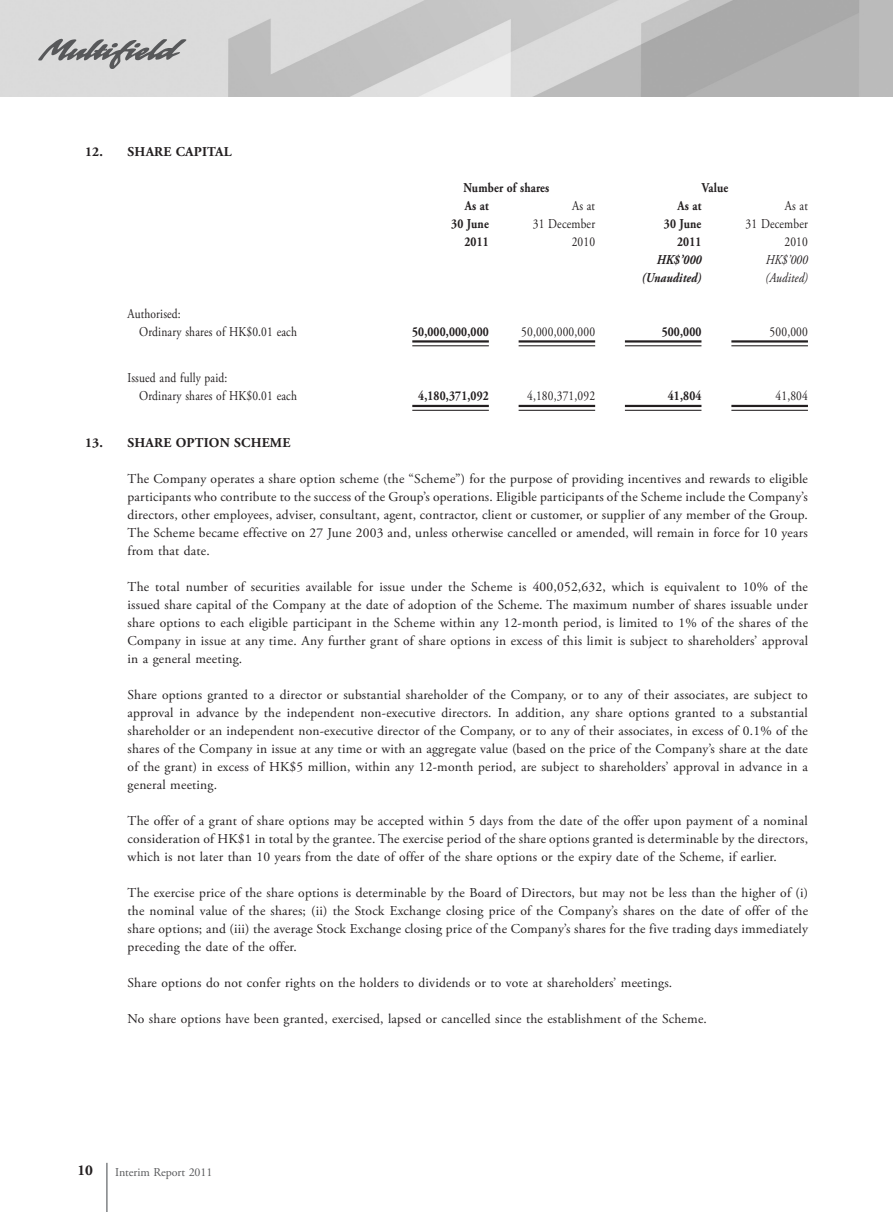
<style>
.page{position:relative;width:893px;height:1212px;background:#fff}
.page>*{position:absolute;margin:0;border:0;box-sizing:border-box;transform-origin:0 0}
.t1{font:700 15px "Adobe Garamond Pro";color:#231f20}
.t2{font:13.5px/18px "Adobe Garamond Pro";letter-spacing:.015em;color:#231f20;text-align:justify}
.t3{font:13.5px/18px "Adobe Garamond Pro";letter-spacing:.015em;color:#231f20;scale:.85 1}
.t4{font:700 13.5px "Adobe Garamond Pro";letter-spacing:.015em;color:#231f20;scale:.85 1}
.t5{font:700 13.5px "Adobe Garamond Pro";letter-spacing:.015em;color:#231f20}
.t6{font:italic 700 13.5px "Adobe Garamond Pro";letter-spacing:.015em;color:#231f20;scale:.85 1}
.t7{font:italic 13.5px "Adobe Garamond Pro";letter-spacing:.015em;color:#231f20;scale:.85 1}
.t8{font:12px "Adobe Garamond Pro";letter-spacing:-.005em;color:#57585a}
</style>
<div class="page">
<img style="left:0;top:0;width:893px;height:96px">
<svg style="left:38px;top:38px;width:149px;height:31px;background:#b0b1b1"></svg>
<hr style="left:106px;top:1163px;width:2px;height:49px;background:#808285">
<hr style="left:412px;top:340px;width:77px;height:3px;background:#231f20">
<hr style="left:412px;top:345px;width:77px;height:1px;background:#231f20">
<hr style="left:519px;top:340px;width:76px;height:3px;background:#231f20">
<hr style="left:519px;top:345px;width:76px;height:1px;background:#231f20">
<hr style="left:625px;top:340px;width:76px;height:3px;background:#231f20">
<hr style="left:625px;top:345px;width:76px;height:1px;background:#231f20">
<hr style="left:731px;top:340px;width:77px;height:3px;background:#231f20">
<hr style="left:731px;top:345px;width:77px;height:1px;background:#231f20">
<hr style="left:412px;top:405px;width:77px;height:2px;background:#231f20">
<hr style="left:412px;top:410px;width:77px;height:1px;background:#231f20">
<hr style="left:519px;top:405px;width:76px;height:2px;background:#231f20">
<hr style="left:519px;top:410px;width:76px;height:1px;background:#231f20">
<hr style="left:625px;top:405px;width:76px;height:2px;background:#231f20">
<hr style="left:625px;top:410px;width:76px;height:1px;background:#231f20">
<hr style="left:731px;top:405px;width:77px;height:2px;background:#231f20">
<hr style="left:731px;top:410px;width:77px;height:1px;background:#231f20">
<p class="t5" style="left:85px;top:144px;width:71px">12. Share</p>
<p class="t5" style="left:176px;top:144px;width:35px">capital</p>
<p class="t3" style="left:139px;top:305px;width:187px;text-indent:-12px">Authorised:<br>Ordinary shares of HK$0.01 each</p>
<p class="t3" style="left:139px;top:369px;width:187px;text-indent:-12px">Issued and fully paid:<br>Ordinary shares of HK$0.01 each</p>
<p class="t4" style="left:464px;top:180px;width:102px">Number of shares</p>
<p class="t4" style="left:702px;top:180px;width:32px">Value</p>
<p class="t4" style="left:465px;top:198px;width:30px">As at</p>
<p class="t3" style="left:572px;top:197px;width:29px">As at</p>
<p class="t4" style="left:677px;top:198px;width:30px">As at</p>
<p class="t3" style="left:785px;top:197px;width:29px">As at</p>
<p class="t4" style="left:451px;top:216px;width:46px">30 June</p>
<p class="t3" style="left:533px;top:215px;width:75px">31 December</p>
<p class="t4" style="left:664px;top:216px;width:46px">30 June</p>
<p class="t3" style="left:746px;top:215px;width:75px">31 December</p>
<p class="t4" style="left:464px;top:234px;width:22px">2011</p>
<p class="t3" style="left:572px;top:233px;width:29px">2010</p>
<p class="t4" style="left:677px;top:234px;width:20px">2011</p>
<p class="t3" style="left:784px;top:233px;width:29px">2010</p>
<p class="t6" style="left:657px;top:252px;width:54px">HK$’000</p>
<p class="t7" style="left:766px;top:251px;width:51px">HK$’000</p>
<p class="t6" style="left:642px;top:270px;width:72px">(Unaudited)</p>
<p class="t7" style="left:766px;top:269px;width:51px">(Audited)</p>
<p class="t4" style="left:412px;top:324px;width:92px">50,000,000,000</p>
<p class="t3" style="left:521px;top:323px;width:89px">50,000,000,000</p>
<p class="t4" style="left:662px;top:324px;width:48px">500,000</p>
<p class="t3" style="left:770px;top:323px;width:47px">500,000</p>
<p class="t4" style="left:418px;top:388px;width:85px">4,1 80,371 ,092</p>
<p class="t3" style="left:527px;top:387px;width:82px">4,180,371,092</p>
<p class="t4" style="left:668px;top:388px;width:41px">41 ,804</p>
<p class="t3" style="left:775px;top:387px;width:40px">41,804</p>
<p class="t5" style="left:85px;top:435px;width:207px">1 3. SHARE OPTION SCHEME</p>
<p class="t2" style="left:128px;top:470px;width:682px">The Company operates a share option scheme (the “Scheme”) for the purpose of providing incentives and rewards to eligible participants who contribute to the success of the Group’s operations. Eligible participants of the Scheme include the Company’s directors, other employees, adviser, consultant, agent, contractor, client or customer, or supplier of any member of the Group.<br>The Scheme became effective on 27 June 2003 and, unless otherwise cancelled or amended, will remain in force for 10 years from that date.</p>
<p class="t2" style="left:128px;top:578px;width:682px">The total number of securities available for issue under the Scheme is 400,052,632, which is equivalent to 10% of the issued share capital of the Company at the date of adoption of the Scheme. The maximum number of shares issuable under share options to each eligible participant in the Scheme within any 12-month period, is limited to 1% of the shares of the Company in issue at any time. Any further grant of share options in excess of this limit is subject to shareholders’ approval in a general meeting.</p>
<p class="t2" style="left:128px;top:686px;width:682px">Share options granted to a director or substantial shareholder of the Company, or to any of their associates, are subject to approval in advance by the independent non-executive directors. In addition, any share options granted to a substantial shareholder or an independent non-executive director of the Company, or to any of their associates, in excess of 0.1% of the shares of the Company in issue at any time or with an aggregate value (based on the price of the Company’s share at the date of the grant) in excess of HK$5 million, within any 12-month period, are subject to shareholders’ approval in advance in a general meeting.</p>
<p class="t2" style="left:128px;top:812px;width:682px">The offer of a grant of share options may be accepted within 5 days from the date of the offer upon payment of a nominal consideration of HK$1 in total by the grantee. The exercise period of the share options granted is determinable by the directors, which is not later than 10 years from the date of offer of the share options or the expiry date of the Scheme, if earlier.</p>
<p class="t2" style="left:128px;top:884px;width:682px">The exercise price of the share options is determinable by the Board of Directors, but may not be less than the higher of (i) the nominal value of the shares; (ii) the Stock Exchange closing price of the Company’s shares on the date of offer of the share options; and (iii) the average Stock Exchange closing price of the Company’s shares for the five trading days immediately preceding the date of the offer.</p>
<p class="t2" style="left:128px;top:974px;width:546px">Share options do not confer rights on the holders to dividends or to vote at shareholders’ meetings.</p>
<p class="t2" style="left:128px;top:1010px;width:581px">No share options have been granted, exercised, lapsed or cancelled since the establishment of the Scheme.</p>
<p class="t1" style="left:77px;top:1162px;width:17px">10</p>
<p class="t8" style="left:115px;top:1165px;width:99px">Interim Report 2011</p>
</div>
